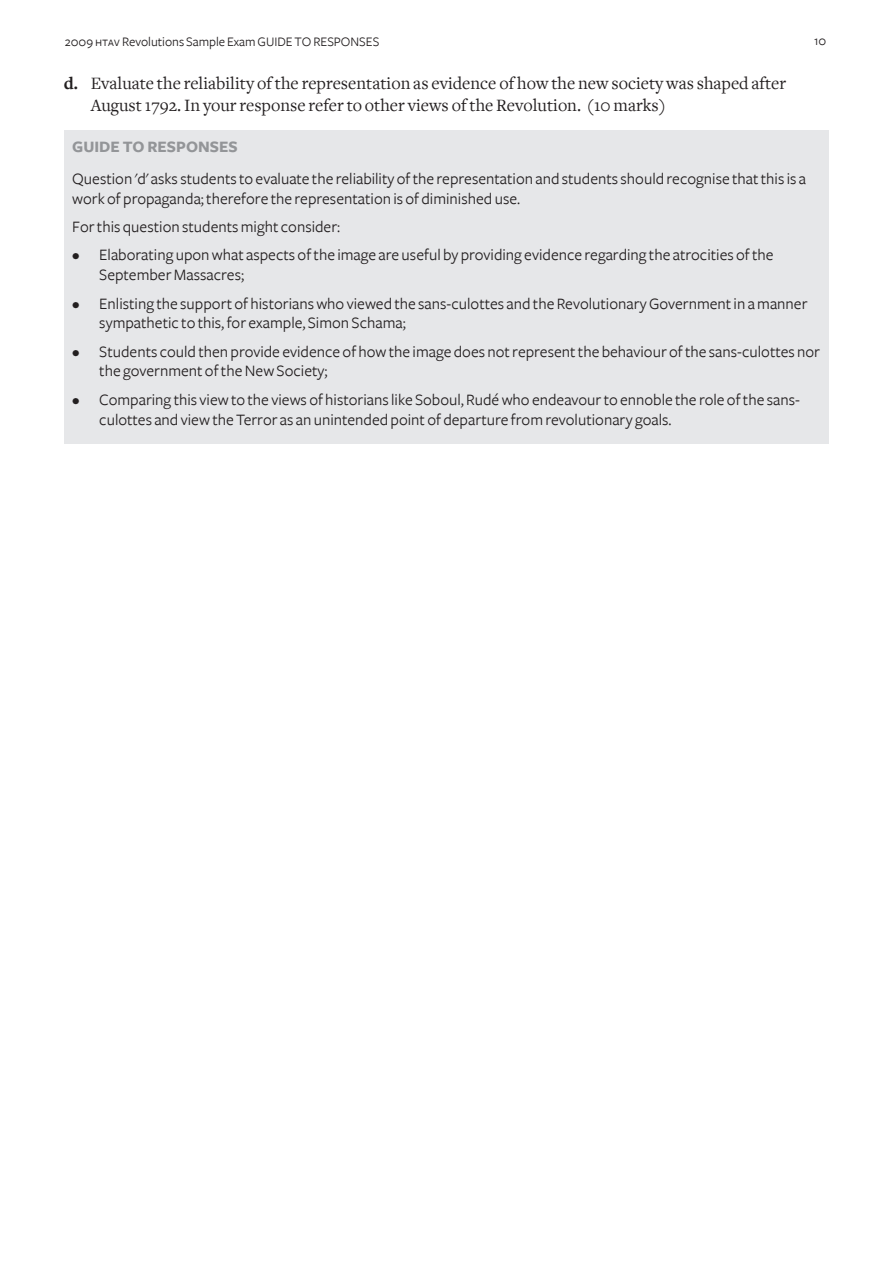
<style>
.page{position:relative;width:893px;height:1263px;background:#fff}
.page>*{position:absolute;margin:0;border:0;box-sizing:border-box;transform-origin:0 0}
.t1{font:18px/21.6px "Freight Text";color:#231f20}
.t2{font:16.5px/19.8px "Freight Sans";color:#231f20}
.t3{font:700 16.5px "Freight Sans";color:#939598}
.t4{font:13.5px "Freight Sans";color:#231f20}
.s1{font-family:"Freight Sans Book SC"}
.s2{font-weight:700}
</style>
<div class="page">
<div style="left:64px;top:130px;width:765px;height:314px;background:#e6e7e9"></div>
<p class="t4" style="left:65px;top:35px;width:316px">2009 <span class="s1">htav</span> Revolutions Sample Exam GUIDE TO RESPONSES</p>
<p class="t4" style="left:814px;top:33px;width:14px">10</p>
<p class="t1" style="left:91px;top:73px;width:697px;text-indent:-27px"><span class="s2">d.</span> Evaluate the reliability of the representation as evidence of how the new society was shaped after<br>August 1792. In your response refer to other views of the Revolution. (10 marks)</p>
<p class="t3" style="left:72px;top:137px;width:167px">GUIDE TO RESPONSES</p>
<p class="t2" style="left:72px;top:169px;width:735px">Question 'd' asksstudentsto evaluate the reliability ofthe representation and studentsshould recognise thatthisis a work of propaganda; therefore the representation is of diminished use.</p>
<p class="t2" style="left:72px;top:217px;width:270px">Forthis question studentsmight consider:</p>
<p class="t2" style="left:99px;top:246px;width:676px;text-indent:-27px">• Elaborating upon what aspects of the image are useful by providing evidence regarding the atrocities of the<br>September Massacres;</p>
<p class="t2" style="left:99px;top:294px;width:710px;text-indent:-27px">• Enlisting the support of historians who viewed the sans-culottes and the Revolutionary Government in a manner sympathetic to this, for example, Simon Schama;</p>
<p class="t2" style="left:99px;top:342px;width:722px;text-indent:-27px">• Students could then provide evidence of how the image does not represent the behaviour of the sans-culottes nor the government of the New Society;</p>
<p class="t2" style="left:99px;top:390px;width:702px;text-indent:-27px">• Comparing this viewto the views of historianslike Soboul, Rudéwho endeavourto ennoble the role ofthe sans&shy;culottes and view the Terror as an unintended point of departure from revolutionary goals.</p>
</div>
